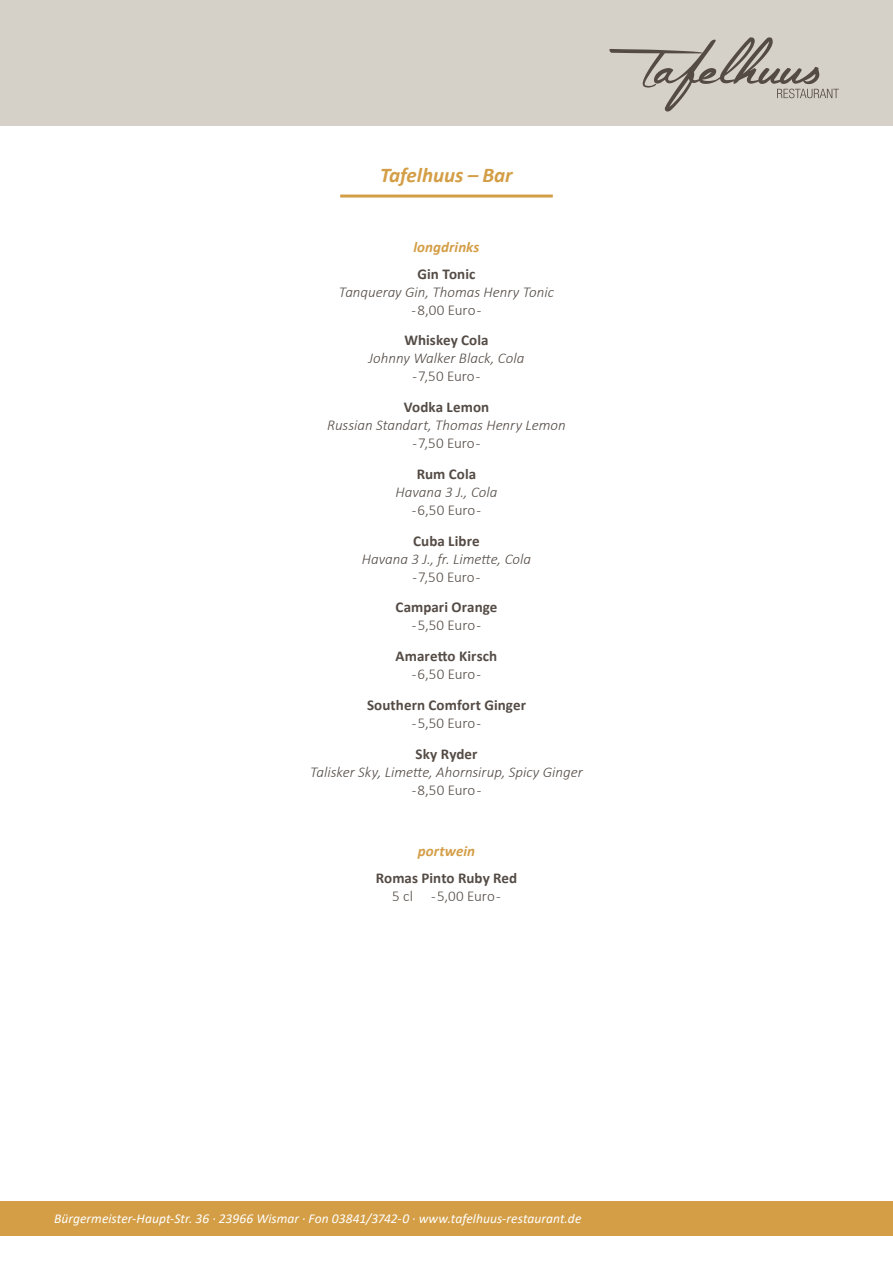
<style>
.page{position:relative;width:893px;height:1263px;background:#fff}
.page>*{position:absolute;margin:0;border:0;box-sizing:border-box;transform-origin:0 0}
.t1{font:italic 700 21px "Calibri";color:#d39e46}
.t2{font:italic 300 15px "Calibri";color:#544b45}
.t3{font:700 15px "Calibri";letter-spacing:.005em;color:#544b45}
.t4{font:300 15px "Calibri";color:#544b45}
.t5{font:italic 700 15px "Calibri";letter-spacing:.005em;color:#d39e46}
.t6{font:italic 13.5px "Calibri";letter-spacing:.005em;color:#fff}
</style>
<div class="page">
<div style="left:0;top:0;width:893px;height:125px;background:#d6d1c8"></div>
<svg style="left:609px;top:37px;width:230px;height:75px"></svg>
<hr style="left:340px;top:195px;width:213px;height:3px;background:#d39e46">
<div style="left:0;top:1201px;width:893px;height:35px;background:#d39e46"></div>
<h1 class="t1" style="left:380px;top:160px;width:134px">Tafelhuus – Bar</h1>
<p class="t5" style="left:413px;top:236px;width:68px">longdrinks</p>
<p class="t3" style="left:418px;top:263px;width:59px">Gin Tonic</p>
<p class="t2" style="left:339px;top:282px;width:217px">Tanqueray Gin, Thomas Henry Tonic</p>
<p class="t4" style="left:412px;top:300px;width:71px">- 8,00 Euro -</p>
<p class="t3" style="left:404px;top:330px;width:86px">Whiskey Cola</p>
<p class="t2" style="left:369px;top:349px;width:157px">Johnny Walker Black, Cola</p>
<p class="t4" style="left:412px;top:367px;width:70px">- 7,50 Euro -</p>
<p class="t3" style="left:404px;top:396px;width:87px">Vodka Lemon</p>
<p class="t2" style="left:327px;top:416px;width:240px">Russian Standart, Thomas Henry Lemon</p>
<p class="t4" style="left:412px;top:434px;width:70px">- 7,50 Euro -</p>
<p class="t3" style="left:417px;top:463px;width:61px">Rum Cola</p>
<p class="t2" style="left:395px;top:482px;width:103px">Havana 3 J., Cola</p>
<p class="t4" style="left:412px;top:500px;width:71px">- 6,50 Euro -</p>
<p class="t3" style="left:413px;top:530px;width:68px">Cuba Libre</p>
<p class="t2" style="left:362px;top:549px;width:171px">Havana 3 J., fr. Limette, Cola</p>
<p class="t4" style="left:412px;top:567px;width:70px">- 7,50 Euro -</p>
<p class="t3" style="left:395px;top:597px;width:103px">Campari Orange</p>
<p class="t4" style="left:412px;top:616px;width:71px">- 5,50 Euro -</p>
<p class="t3" style="left:396px;top:645px;width:103px">Amaretto Kirsch</p>
<p class="t4" style="left:412px;top:665px;width:71px">- 6,50 Euro -</p>
<p class="t3" style="left:367px;top:694px;width:160px">Southern Comfort Ginger</p>
<p class="t4" style="left:412px;top:713px;width:71px">- 5,50 Euro -</p>
<p class="t3" style="left:415px;top:743px;width:64px">Sky Ryder</p>
<p class="t2" style="left:310px;top:762px;width:274px">Talisker Sky, Limette, Ahornsirup, Spicy Ginger</p>
<p class="t4" style="left:412px;top:780px;width:71px">- 8,50 Euro -</p>
<p class="t5" style="left:418px;top:840px;width:59px">portwein</p>
<p class="t3" style="left:376px;top:867px;width:143px">Romas Pinto Ruby Red</p>
<p class="t4" style="left:392px;top:886px;width:110px">5 cl - 5,00 Euro -</p>
<p class="t6" style="left:54px;top:1209px;width:529px">Bürgermeister-Haupt-Str. 36 · 23966 Wismar · Fon 03841/3742-0 · www.tafelhuus-restaurant.de</p>
</div>
